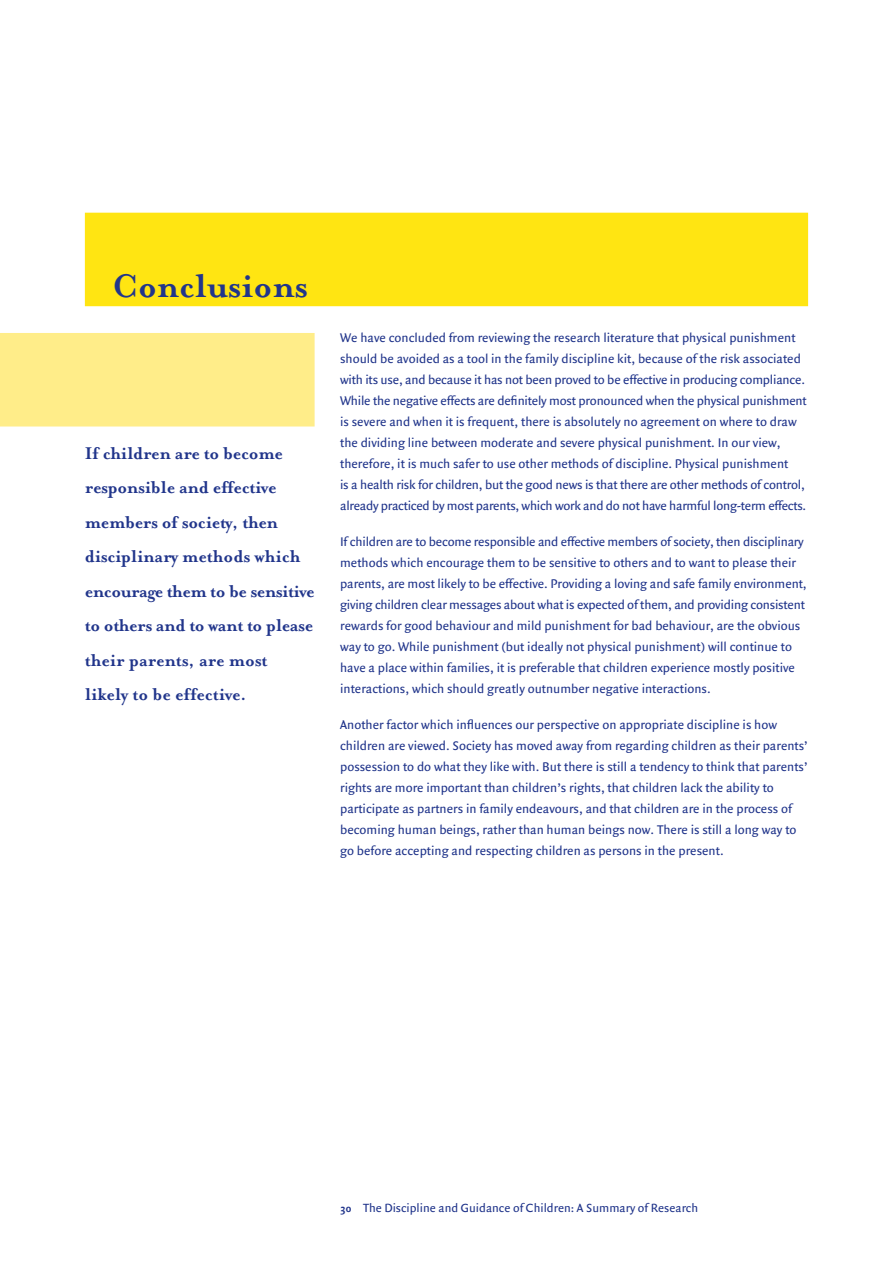
<style>
.page{position:relative;width:893px;height:1263px;background:#fff}
.page>*{position:absolute;margin:0;border:0;box-sizing:border-box;transform-origin:0 0}
.t1{font:700 37.5px "Mrs Eaves Maori";color:#21358b}
.t2{font:700 19.5px/34.5px "Mrs Eaves Maori";letter-spacing:-.015em;color:#21358b}
.t3{font:13.5px/21px "Quadraat Sans Maori";color:#21358b}
.t4{font:12.75px "Quadraat Sans Maori";color:#21358b}
.s1{font-weight:700;font-size:11.25px}
</style>
<div class="page">
<div style="left:86px;top:213px;width:721px;height:92px;background:#ffe512"></div>
<div style="left:85px;top:213px;width:723px;height:93px;border:2px solid #ffe512"></div>
<div style="left:0;top:333px;width:314px;height:94px;background:#ffed89"></div>
<h1 class="t1" style="left:112px;top:262px;width:197px">Conclusions</h1>
<h2 class="t2" style="left:85px;top:435px;width:231px">If children are to become responsible and effective members of society, then disciplinary methods which encourage them to be sensitive to others and to want to please their parents, are most likely to be effective.</h2>
<p class="t3" style="left:340px;top:329px;width:468px">We have concluded from reviewing the research literature that physical punishment should be avoided as a tool in the family discipline kit, because of the risk associated with its use, and because it has not been proved to be effective in producing compliance.<br>While the negative effects are definitely most pronounced when the physical punishment is severe and when it is frequent, there is absolutely no agreement on where to draw the dividing line between moderate and severe physical punishment. In our view, therefore, it is much safer to use other methods of discipline. Physical punishment<br>is a health risk for children, but the good news is that there are other methods of control, already practiced by most parents, which work and do not have harmful long-term effects.</p>
<p class="t3" style="left:340px;top:533px;width:468px">If children are to become responsible and effective members of society, then disciplinary methods which encourage them to be sensitive to others and to want to please their parents, are most likely to be effective. Providing a loving and safe family environment, giving children clear messages about what is expected of them, and providing consistent rewards for good behaviour and mild punishment for bad behaviour, are the obvious way to go. While punishment (but ideally not physical punishment) will continue to have a place within families, it is preferable that children experience mostly positive interactions, which should greatly outnumber negative interactions.</p>
<p class="t3" style="left:340px;top:715px;width:469px">Another factor which influences our perspective on appropriate discipline is how children are viewed. Society has moved away from regarding children as their parents’ possession to do what they like with. But there is still a tendency to think that parents’ rights are more important than children’s rights, that children lack the ability to participate as partners in family endeavours, and that children are in the process of becoming human beings, rather than human beings now. There is still a long way to go before accepting and respecting children as persons in the present.</p>
<p class="t4" style="left:340px;top:1203px;width:359px"><span class="s1">30</span> The Discipline and Guidance of Children: A Summary of Research</p>
</div>
